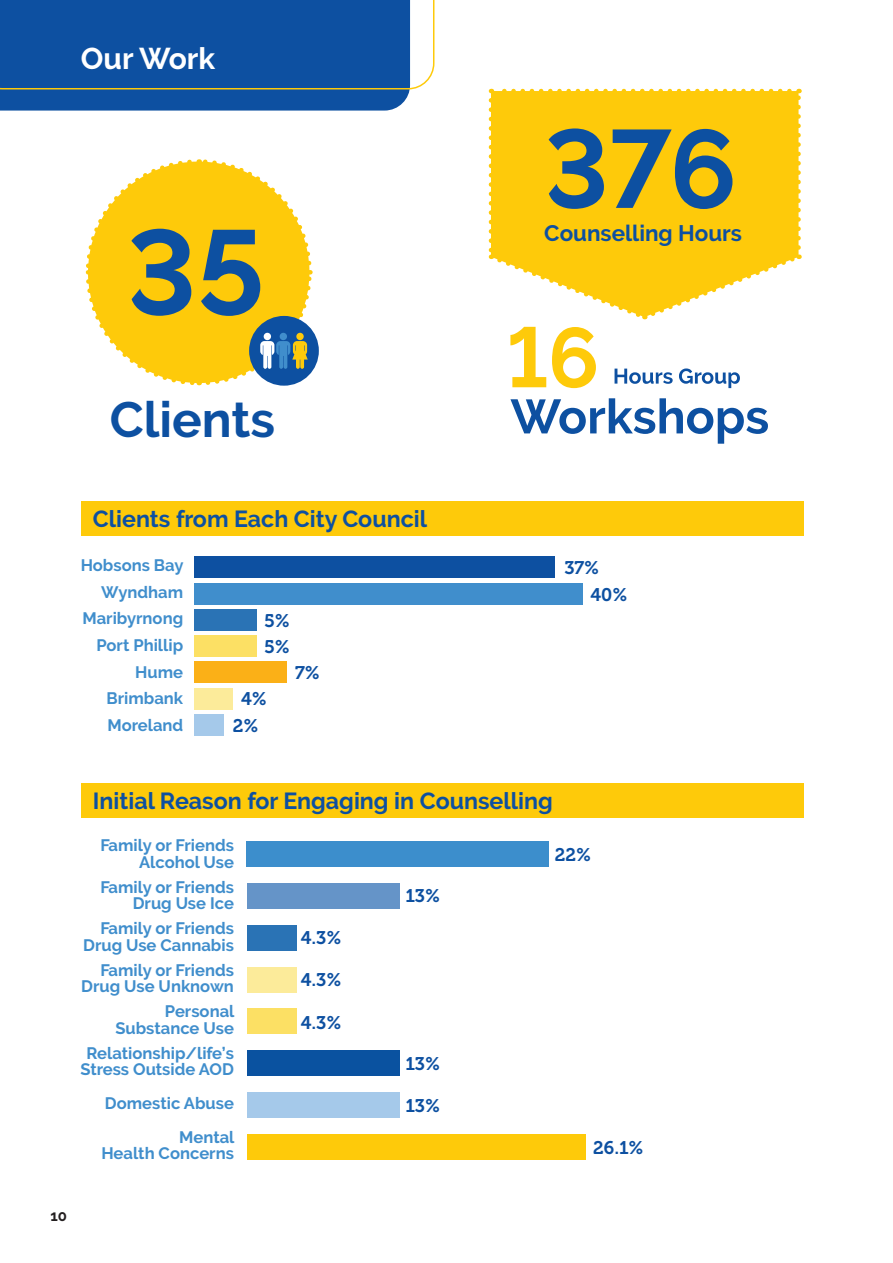
<style>
.page{position:relative;width:893px;height:1263px;background:#fff}
.page>*{position:absolute;margin:0;border:0;box-sizing:border-box;transform-origin:0 0}
.t1{font:700 110.4px "Raleway";color:#0d50a1}
.t2{font:700 49.5px "Raleway";color:#0d50a1}
.t3{font:700 30px "Raleway";color:#fff}
.Body_Text_-_Main{font:700 23.25px "Raleway";color:#0d50a1}
.t4{font:700 22.35px "Raleway";color:#0d50a1}
.Body_Text_-_Main-2{font:18.3px "Museo 700";letter-spacing:-.005em;color:#0d50a1}
.Body_Text_-_Main-3{font:700 16.65px/16.5px "Raleway";color:#408ecc;text-align:right}
.t5{font:700 15px "Raleway";color:#231f20}
</style>
<div class="page">
<div style="left:81px;top:501px;width:723px;height:35px;background:#feca0a"></div>
<div style="left:81px;top:783px;width:723px;height:35px;background:#feca0a"></div>
<svg style="left:489px;top:89px;width:312px;height:231px;background:#fed230"></svg>
<svg style="left:0;top:89px;width:410px;height:22px;background:#1a58a0"></svg>
<div style="left:0;top:0;width:434px;height:89px;background:#0d50a1"></div>
<svg style="left:510px;top:398px;width:258px;height:46px"></svg>
<svg style="left:615px;top:368px;width:125px;height:20px"></svg>
<svg style="left:510px;top:327px;width:86px;height:61px"></svg>
<div style="left:194px;top:557px;width:361px;height:21px;background:#0d50a1"></div>
<div style="left:194px;top:583px;width:389px;height:21px;background:#408ecc"></div>
<div style="left:194px;top:609px;width:63px;height:21px;background:#2a73b5"></div>
<div style="left:194px;top:635px;width:63px;height:22px;background:#fce064"></div>
<div style="left:247px;top:841px;width:302px;height:26px;background:#3c8ecc"></div>
<div style="left:247px;top:883px;width:153px;height:26px;background:#6594c8"></div>
<div style="left:247px;top:925px;width:50px;height:25px;background:#2a73b5"></div>
<div style="left:247px;top:967px;width:50px;height:25px;background:#fceb9a"></div>
<div style="left:247px;top:1009px;width:50px;height:25px;background:#fce064"></div>
<div style="left:247px;top:1050px;width:153px;height:26px;background:#0a52a0"></div>
<div style="left:247px;top:1092px;width:153px;height:26px;background:#a5c9ea"></div>
<div style="left:247px;top:1134px;width:338px;height:26px;background:#feca0a"></div>
<div style="left:194px;top:662px;width:93px;height:21px;background:#fbb017"></div>
<div style="left:194px;top:688px;width:39px;height:21px;background:#fceb9a"></div>
<div style="left:194px;top:714px;width:30px;height:21px;background:#a5c9ea"></div>
<div style="left:249px;top:316px;width:70px;height:70px;background:#0d50a1;border-radius:50%"></div>
<svg style="left:85px;top:159px;width:229px;height:227px"></svg>
<p class="t3" style="left:81px;top:42px;width:136px">Our Work</p>
<p class="t1" style="left:544px;top:106px;width:194px">376</p>
<p class="t4" style="left:544px;top:220px;width:199px">Counselling Hours</p>
<p class="t2" style="left:110px;top:392px;width:167px">Clients</p>
<p class="Body_Text_-_Main" style="left:93px;top:506px;width:336px">Clients from Each City Council</p>
<p class="Body_Text_-_Main-3" style="left:81px;top:557px;width:104px">Hobsons Bay</p>
<p class="Body_Text_-_Main-3" style="left:101px;top:584px;width:84px">Wyndham</p>
<p class="Body_Text_-_Main-3" style="left:82px;top:610px;width:102px">Maribyrnong</p>
<p class="Body_Text_-_Main-3" style="left:96px;top:637px;width:88px">Port Phillip</p>
<p class="Body_Text_-_Main-3" style="left:135px;top:663px;width:49px">Hume</p>
<p class="Body_Text_-_Main-3" style="left:107px;top:690px;width:78px">Brimbank</p>
<p class="Body_Text_-_Main-3" style="left:108px;top:716px;width:77px">Moreland</p>
<p class="Body_Text_-_Main-2" style="left:264px;top:610px;width:27px">5%</p>
<p class="Body_Text_-_Main-2" style="left:264px;top:636px;width:27px">5%</p>
<p class="Body_Text_-_Main-2" style="left:241px;top:689px;width:27px">4%</p>
<p class="Body_Text_-_Main-2" style="left:233px;top:715px;width:27px">2%</p>
<p class="Body_Text_-_Main-2" style="left:295px;top:662px;width:26px">7%</p>
<p class="Body_Text_-_Main-2" style="left:564px;top:558px;width:36px">37%</p>
<p class="Body_Text_-_Main-2" style="left:590px;top:584px;width:38px">40%</p>
<p class="Body_Text_-_Main" style="left:93px;top:788px;width:461px">Initial Reason for Engaging in Counselling</p>
<p class="Body_Text_-_Main-3" style="left:101px;top:837px;width:135px">Family or Friends<br>Alcohol Use</p>
<p class="Body_Text_-_Main-3" style="left:101px;top:879px;width:135px">Family or Friends<br>Drug Use Ice</p>
<p class="Body_Text_-_Main-3" style="left:83px;top:920px;width:152px">Family or Friends<br>Drug Use Cannabis</p>
<p class="Body_Text_-_Main-3" style="left:81px;top:962px;width:154px">Family or Friends<br>Drug Use Unknown</p>
<p class="Body_Text_-_Main-3" style="left:115px;top:1003px;width:121px">Personal<br>Substance Use</p>
<p class="Body_Text_-_Main-3" style="left:80px;top:1045px;width:155px;text-align:center">Relationship/life’s<br>Stress Outside AOD</p>
<p class="Body_Text_-_Main-3" style="left:105px;top:1095px;width:130px">Domestic Abuse</p>
<p class="Body_Text_-_Main-3" style="left:101px;top:1128px;width:135px">Mental<br>Health Concerns</p>
<p class="Body_Text_-_Main-2" style="left:301px;top:928px;width:42px">4.3%</p>
<p class="Body_Text_-_Main-2" style="left:301px;top:969px;width:42px">4.3%</p>
<p class="Body_Text_-_Main-2" style="left:301px;top:1012px;width:42px">4.3%</p>
<p class="Body_Text_-_Main-2" style="left:405px;top:885px;width:36px">13%</p>
<p class="Body_Text_-_Main-2" style="left:405px;top:1054px;width:36px">13%</p>
<p class="Body_Text_-_Main-2" style="left:405px;top:1095px;width:36px">13%</p>
<p class="Body_Text_-_Main-2" style="left:555px;top:844px;width:38px">22%</p>
<p class="Body_Text_-_Main-2" style="left:593px;top:1137px;width:52px">26.1%</p>
<p class="t5" style="left:51px;top:1207px;width:18px">10</p>
</div>
